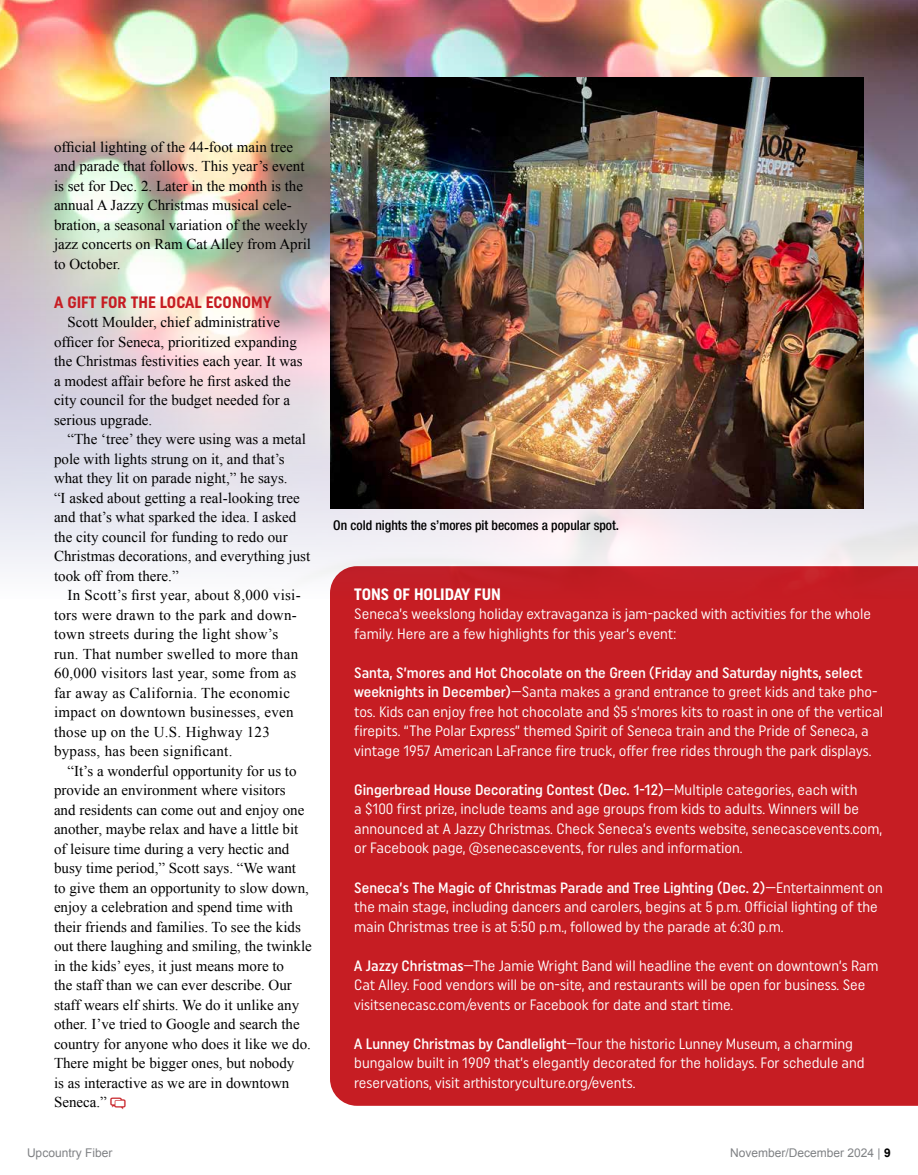
<style>
.page{position:relative;width:918px;height:1175px;background:#fff}
.page>*{position:absolute;margin:0;border:0;box-sizing:border-box;transform-origin:0 0}
.t1{font:700 16.5px "Uniform Condensed";color:#c61d23}
.t2{font:700 16.5px "Uniform Condensed";color:#fff}
.t3{font:15px/19.5px "Uniform Condensed";color:#fff}
.t4{font:15px/19.5px "Times New Roman";color:#000}
.t5{font:15px/19.5px "Times New Roman";letter-spacing:.02em;color:#000}
.t6{font:500 condensed 13.5px "Helvetica Neue LT Std";color:#000}
.t7{font:12px "Arial";color:#808285}
.s1{font-weight:500}
.s2{font-weight:700;color:#000}
</style>
<div class="page">
<div style="left:330px;top:598px;width:588px;height:507px;background:#c61d23"></div>
<img style="left:0;top:0;width:918px;height:598px">
<img style="left:330px;top:78px;width:534px;height:430px">
<p class="t4" style="left:54px;top:137px;width:259px">official lighting of the 44-foot main tree and parade that follows. This year’s event is set for Dec. 2. Later in the month is the annual A Jazzy Christmas musical cele&shy;bration, a seasonal variation of the weekly jazz concerts on Ram Cat Alley from April to October.</p>
<p class="t1" style="left:54px;top:292px;width:219px">A GIFT FOR THE LOCAL ECONOMY</p>
<p class="t4" style="left:54px;top:312px;width:250px;text-indent:14px">Scott Moulder, chief administrative officer for Seneca, prioritized expanding the Christmas festivities each year. It was a modest affair before he first asked the city council for the budget needed for a serious upgrade.</p>
<p class="t4" style="left:54px;top:429px;width:258px;text-indent:14px">“The ‘tree’ they were using was a metal pole with lights strung on it, and that’s what they lit on parade night,” he says.<br>“I asked about getting a real-looking tree and that’s what sparked the idea. I asked the city council for funding to redo our Christmas decorations, and everything just took off from there.”</p>
<p class="t5" style="left:54px;top:585px;width:248px;text-indent:14px">In Scott’s first year, about 8,000 visi&shy;tors were drawn to the park and down&shy;town streets during the light show’s run. That number swelled to more than 60,000 visitors last year, some from as far away as California. The economic impact on downtown businesses, even those up on the U.S. Highway 123 bypass, has been significant.</p>
<p class="t4" style="left:54px;top:760px;width:259px;text-indent:14px">“It’s a wonderful opportunity for us to provide an environment where visitors<br>and residents can come out and enjoy one another, maybe relax and have a little bit of leisure time during a very hectic and busy time period,” Scott says. “We want<br>to give them an opportunity to slow down, enjoy a celebration and spend time with their friends and families. To see the kids out there laughing and smiling, the twinkle in the kids’ eyes, it just means more to<br>the staff than we can ever describe. Our staff wears elf shirts. We do it unlike any other. I’ve tried to Google and search the country for anyone who does it like we do.<br>There might be bigger ones, but nobody<br>is as interactive as we are in downtown Seneca.”</p>
<p class="t6" style="left:333px;top:517px;width:287px">On cold nights the s’mores pit becomes a popular spot.</p>
<p class="t2" style="left:354px;top:584px;width:148px">TONS OF HOLIDAY FUN</p>
<p class="t3" style="left:354px;top:604px;width:518px">Seneca’s weekslong holiday extravaganza is jam-packed with activities for the whole family. Here are a few highlights for this year’s event:</p>
<p class="t3" style="left:354px;top:662px;width:530px"><span class="s1">Santa, S’mores and Hot Chocolate on the Green (Friday and Saturday nights, select weeknights in December)</span>—Santa makes a grand entrance to greet kids and take pho&shy;tos. Kids can enjoy free hot chocolate and $5 s’mores kits to roast in one of the vertical firepits. “The Polar Express” themed Spirit of Seneca train and the Pride of Seneca, a vintage 1957 American LaFrance fire truck, offer free rides through the park displays.</p>
<p class="t3" style="left:354px;top:779px;width:530px"><span class="s1">Gingerbread House Decorating Contest (Dec. 1-12)</span>—Multiple categories, each with<br>a $100 first prize, include teams and age groups from kids to adults. Winners will be announced at A Jazzy Christmas. Check Seneca’s events website, senecascevents.com, or Facebook page, @senecascevents, for rules and information.</p>
<p class="t3" style="left:354px;top:877px;width:530px"><span class="s1">Seneca’s The Magic of Christmas Parade and Tree Lighting (Dec. 2)</span>—Entertainment on the main stage, including dancers and carolers, begins at 5 p.m. Official lighting of the main Christmas tree is at 5:50 p.m., followed by the parade at 6:30 p.m.</p>
<p class="t3" style="left:354px;top:955px;width:526px"><span class="s1">A Jazzy Christmas</span>—The Jamie Wright Band will headline the event on downtown’s Ram<br>Cat Alley. Food vendors will be on-site, and restaurants will be open for business. See visitsenecasc.com/events or Facebook for date and start time.</p>
<p class="t3" style="left:354px;top:1033px;width:512px"><span class="s1">A Lunney Christmas by Candlelight</span>—Tour the historic Lunney Museum, a charming bungalow built in 1909 that’s elegantly decorated for the holidays. For schedule and reservations, visit arthistoryculture.org/events.</p>
<p class="t7" style="left:27px;top:1144px;width:87px">Upcountry Fiber</p>
<p class="t7" style="left:730px;top:1144px;width:162px">November/December 2024 | <span class="s2">9</span></p>
</div>
